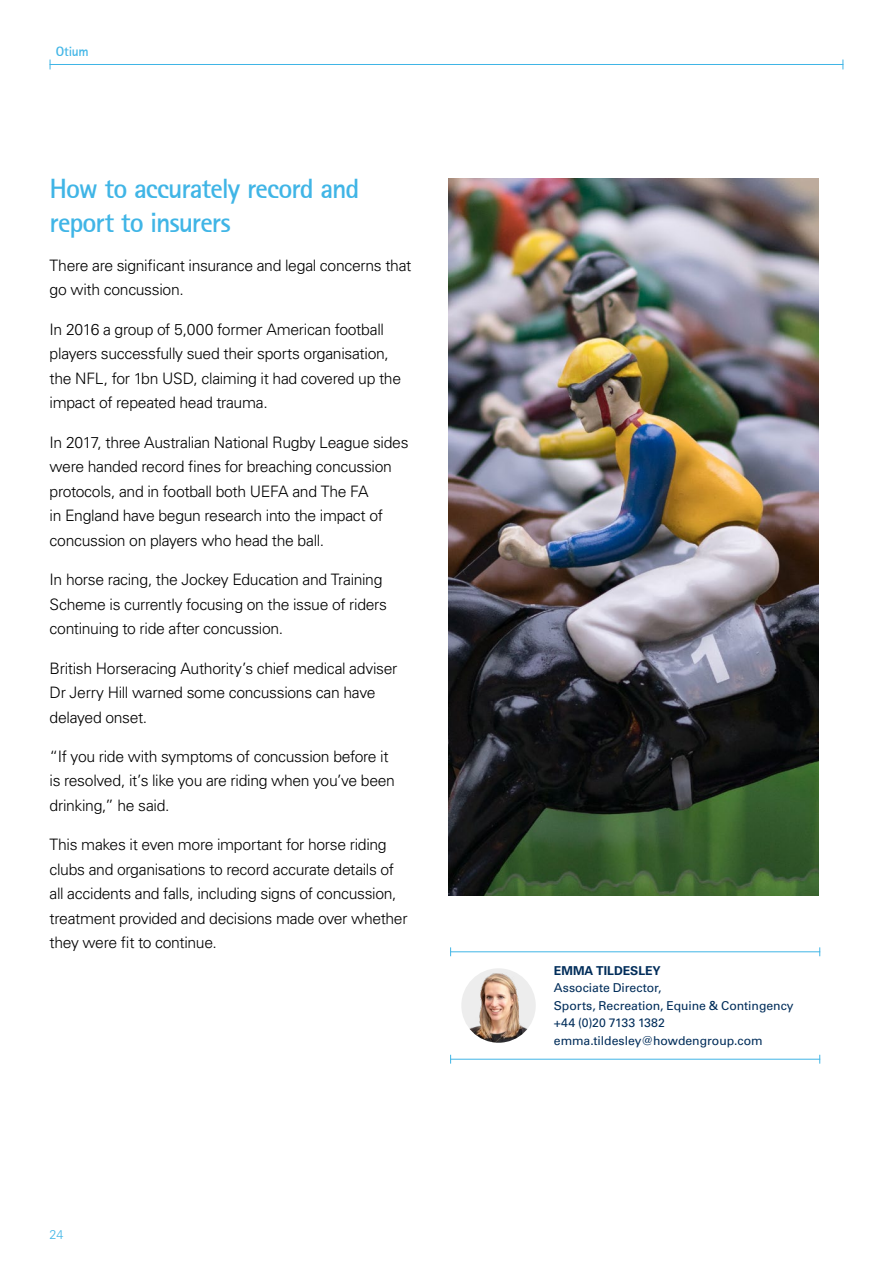
<style>
.page{position:relative;width:893px;height:1275px;background:#fff}
.page>*{position:absolute;margin:0;border:0;box-sizing:border-box;transform-origin:0 0}
.t1{font:700 28px/33.6px "AT Rotis Sans Serif";letter-spacing:-.035em;color:#40b5e6}
.t2{font:300 15.75px/24.5px "Univers LT Std";letter-spacing:-.02em;color:#000}
.t3{font:700 13.47px "AT Rotis Sans Serif";letter-spacing:-.02em;color:#40b5e6}
.t4{font:300 12.6px "Univers LT Std";color:#40b5e6}
.t5{font:12.25px/17.5px "Univers LT Std";color:#002d5a}
.t6{font:700 12.25px "Univers LT Std";color:#002d5a}
</style>
<div class="page">
<hr style="left:892px;top:0;width:1px;height:1275px;background:#eef0f2">
<img style="left:449px;top:179px;width:370px;height:716px">
<hr style="left:50px;top:64px;width:793px;height:1px;background:#40b5e6">
<img style="left:461px;top:968px;width:75px;height:75px;border-radius:37px">
<hr style="left:450px;top:1059px;width:370px;height:1px;background:#40b5e6">
<hr style="left:450px;top:951px;width:370px;height:1px;background:#40b5e6">
<p class="t3" style="left:56px;top:43px;width:35px">Otium</p>
<h1 class="t1" style="left:50px;top:171px;width:312px">How to accurately record and report to insurers</h1>
<p class="t2" style="left:50px;top:253px;width:363px">There are significant insurance and legal concerns that go with concussion.</p>
<p class="t2" style="left:50px;top:317px;width:353px">In 2016 a group of 5,000 former American football players successfully sued their sports organisation, the NFL, for 1bn USD, claiming it had covered up the impact of repeated head trauma.</p>
<p class="t2" style="left:50px;top:430px;width:360px">In 2017, three Australian National Rugby League sides were handed record fines for breaching concussion protocols, and in football both UEFA and The FA<br>in England have begun research into the impact of concussion on players who head the ball.</p>
<p class="t2" style="left:50px;top:567px;width:339px">In horse racing, the Jockey Education and Training<br>Scheme is currently focusing on the issue of riders continuing to ride after concussion.</p>
<p class="t2" style="left:50px;top:656px;width:349px">British Horseracing Authority’s chief medical adviser<br>Dr Jerry Hill warned some concussions can have delayed onset.</p>
<p class="t2" style="left:50px;top:744px;width:347px">“If you ride with symptoms of concussion before it is resolved, it’s like you are riding when you’ve been drinking,” he said.</p>
<p class="t2" style="left:50px;top:832px;width:359px">This makes it even more important for horse riding clubs and organisations to record accurate details of all accidents and falls, including signs of concussion, treatment provided and decisions made over whether they were fit to continue.</p>
<p class="t4" style="left:50px;top:1227px;width:16px">24</p>
<p class="t6" style="left:554px;top:963px;width:108px">EMMA TILDESLEY</p>
<p class="t5" style="left:554px;top:979px;width:241px">Associate Director,<br>Sports, Recreation, Equine &amp; Contingency +44 (0)20 7133 1382 emma.tildesley@howdengroup.com</p>
</div>
